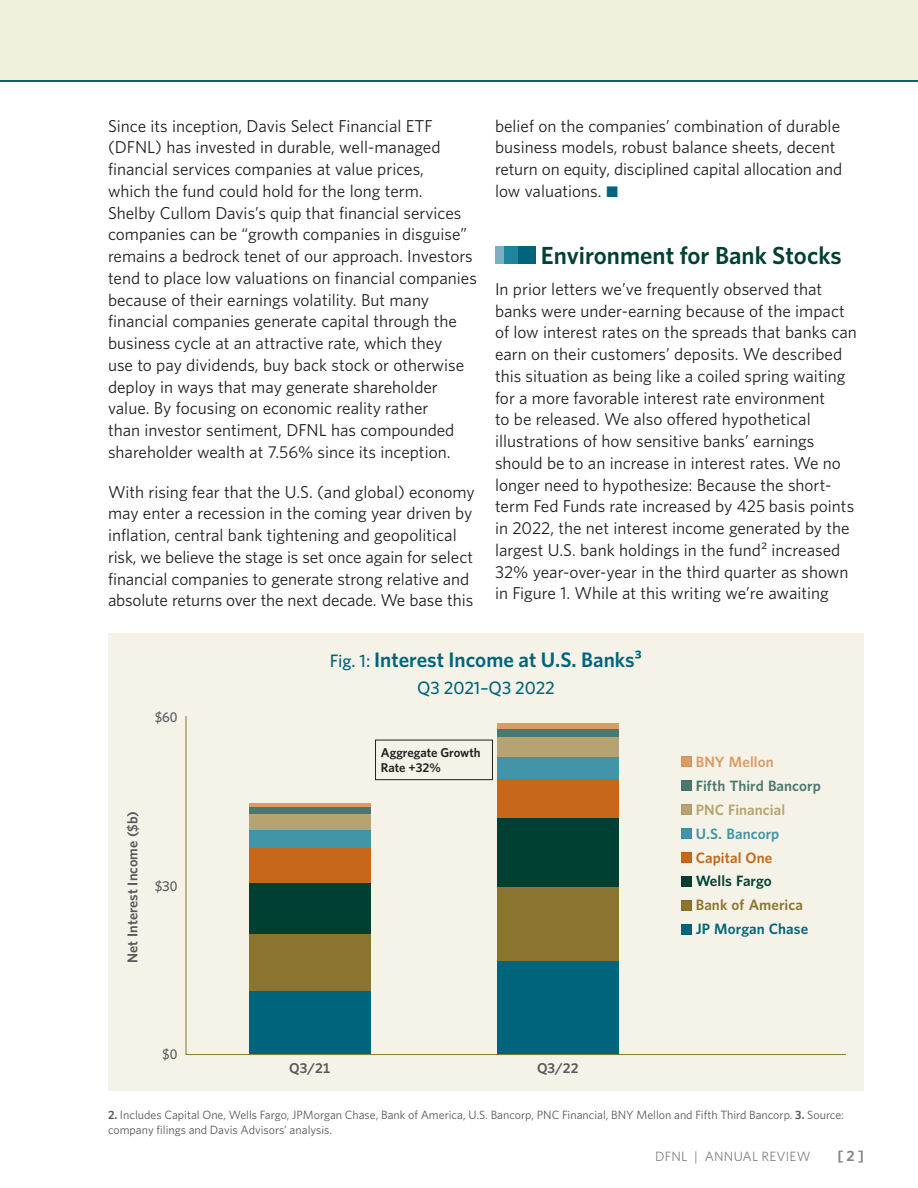
<style>
.page{position:relative;width:918px;height:1188px;background:#fff}
.page>*{position:absolute;margin:0;border:0;box-sizing:border-box;transform-origin:0 0}
.t1{font:600 24.75px "Whitney";color:#004032}
.t2{font:600 21px "Whitney";color:#00657c}
.t3{font:500 18px "Whitney";color:#00657c}
.t4{font:17.25px/21.8px "Whitney";color:#231f20}
.t5{font:600 15px/23.9px "Whitney";letter-spacing:.005em;color:#8b752e}
.t6{font:600 15px "Whitney";letter-spacing:.005em;color:#4b776e}
.t7{font:600 15px "Whitney";letter-spacing:.005em;color:#b5a372}
.t8{font:600 15px "Whitney";letter-spacing:.005em;color:#4394a8}
.t9{font:600 15px "Whitney";letter-spacing:.005em;color:#004032}
.t10{font:600 15px "Whitney";letter-spacing:.005em;color:#c6671c}
.t11{font:600 15px "Whitney";color:#dc9a67}
.t12{font:600 15px "Whitney";color:#808285}
.t13{font:600 14.25px "Whitney";color:#57585a}
.t14{font:500 14.25px "Whitney";color:#57585a}
.t15{font:13.5px "Whitney";letter-spacing:.01em;color:#808285}
.t16{font:600 12.75px/15px "Whitney";color:#231f20}
.t17{font:12px/15px "Whitney";color:#57585a}
.s1{font-family:"Mercury Text G1";color:#00657c}
.s2{font-weight:500;font-size:18px}
.s3{color:#00657c}
.s4{font-weight:600}
</style>
<div class="page">
<div style="left:0;top:0;width:918px;height:80px;background:#f1efdd"></div>
<hr style="left:0;top:80px;width:918px;height:2px;background:#00657c">
<div style="left:518px;top:246px;width:18px;height:18px;background:#00657c"></div>
<div style="left:504px;top:246px;width:14px;height:18px;background:#1d869c"></div>
<div style="left:495px;top:246px;width:9px;height:18px;background:#7cb0c1"></div>
<div style="left:108px;top:634px;width:756px;height:457px;background:#f5f3e7"></div>
<svg style="left:185px;top:716px;width:661px;height:339px"></svg>
<svg style="left:682px;top:876px;width:10px;height:10px"></svg>
<svg style="left:682px;top:852px;width:10px;height:11px"></svg>
<svg style="left:682px;top:828px;width:10px;height:11px"></svg>
<svg style="left:682px;top:756px;width:10px;height:11px"></svg>
<svg style="left:682px;top:804px;width:10px;height:11px"></svg>
<svg style="left:682px;top:780px;width:10px;height:11px"></svg>
<svg style="left:682px;top:900px;width:10px;height:10px"></svg>
<svg style="left:682px;top:924px;width:10px;height:10px"></svg>
<p class="t4" style="left:108px;top:114px;width:371px">Since its inception, Davis Select Financial ETF (DFNL) has invested in durable, well-managed financial services companies at value prices,<br>which the fund could hold for the long term.<br>Shelby Cullom Davis’s quip that financial services companies can be “growth companies in disguise” remains a bedrock tenet of our approach. Investors tend to place low valuations on financial companies because of their earnings volatility. But many financial companies generate capital through the business cycle at an attractive rate, which they<br>use to pay dividends, buy back stock or otherwise deploy in ways that may generate shareholder value. By focusing on economic reality rather<br>than investor sentiment, DFNL has compounded shareholder wealth at 7.56% since its inception.</p>
<p class="t4" style="left:108px;top:480px;width:368px">With rising fear that the U.S. (and global) economy may enter a recession in the coming year driven by inflation, central bank tightening and geopolitical risk, we believe the stage is set once again for select financial companies to generate strong relative and absolute returns over the next decade. We base this</p>
<p class="t4" style="left:495px;top:114px;width:349px">belief on the companies’ combination of durable business models, robust balance sheets, decent return on equity, disciplined capital allocation and low valuations. <span class="s1">•</span></p>
<h2 class="t1" style="left:541px;top:239px;width:302px">Environment for Bank Stocks</h2>
<p class="t4" style="left:495px;top:278px;width:363px">In prior letters we’ve frequently observed that banks were under-earning because of the impact of low interest rates on the spreads that banks can earn on their customers’ deposits. We described this situation as being like a coiled spring waiting for a more favorable interest rate environment<br>to be released. We also offered hypothetical illustrations of how sensitive banks’ earnings should be to an increase in interest rates. We no longer need to hypothesize: Because the short&shy;term Fed Funds rate increased by 425 basis points in 2022, the net interest income generated by the largest U.S. bank holdings in the fund² increased 32% year-over-year in the third quarter as shown in Figure 1. While at this writing we’re awaiting</p>
<p class="t14" style="left:155px;top:708px;width:24px">$60</p>
<p class="t13" style="left:123px;top:963px;width:153px;rotate:-90deg">Net Interest Income ($b)</p>
<p class="t14" style="left:155px;top:877px;width:24px">$30</p>
<p class="t14" style="left:162px;top:1045px;width:17px">$0</p>
<p class="t2" style="left:330px;top:645px;width:314px"><span class="s2">Fig. 1:</span> Interest Income at U.S. Banks3</p>
<p class="t3" style="left:417px;top:675px;width:139px">Q3 2021–Q3 2022</p>
<p class="t16" style="left:381px;top:745px;width:101px">Aggregate Growth<br>Rate +32%</p>
<p class="t13" style="left:289px;top:1059px;width:43px">Q3/21</p>
<p class="t13" style="left:537px;top:1059px;width:43px">Q3/22</p>
<p class="t11" style="left:696px;top:752px;width:80px">BNY Mellon</p>
<p class="t7" style="left:696px;top:800px;width:91px">PNC Financial</p>
<p class="t6" style="left:696px;top:776px;width:126px">Fifth Third Bancorp</p>
<p class="t8" style="left:696px;top:823px;width:85px">U.S. Bancorp</p>
<p class="t10" style="left:696px;top:847px;width:78px">Capital One</p>
<p class="t9" style="left:696px;top:871px;width:78px">Wells Fargo</p>
<p class="t5" style="left:696px;top:893px;width:114px">Bank of America<br><span class="s3">JP Morgan Chase</span></p>
<p class="t17" style="left:108px;top:1107px;width:738px"><span class="s4">2.</span> Includes Capital One, Wells Fargo, JPMorgan Chase, Bank of America, U.S. Bancorp, PNC Financial, BNY Mellon and Fifth Third Bancorp. <span class="s4">3.</span> Source: company filings and Davis Advisors’ analysis.</p>
<p class="t15" style="left:655px;top:1147px;width:157px">DFNL | ANNUAL REVIEW</p>
<p class="t12" style="left:838px;top:1146px;width:28px">[ 2 ]</p>
</div>
